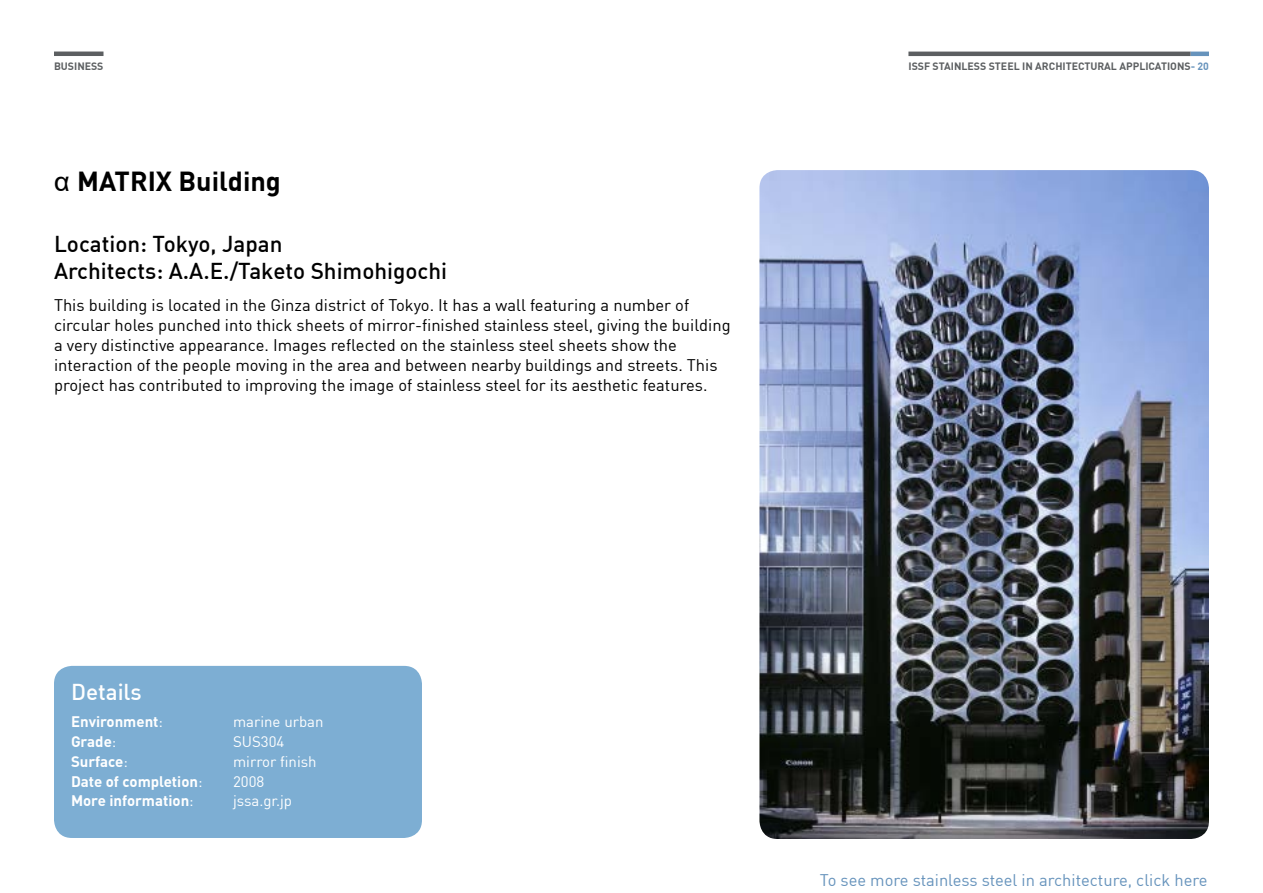
<style>
.page{position:relative;width:1263px;height:893px;background:#fff}
.page>*{position:absolute;margin:0;border:0;box-sizing:border-box;transform-origin:0 0}
._02_Header_1{font:700 27px "DIN";color:#000}
._02_Header_2{font:22.5px/27px "DIN Medium Alternate";color:#000}
._02_Header_blue_boxe{font:22.5px "DIN Medium Alternate";color:#fff}
._03_Body_text{font:16.5px/19.8px "DIN";color:#000}
._03_Body_text-2{font:16.5px "DIN";color:#6693bc}
._03_Body_text_blue_b{font:700 15px "DIN";color:#fff}
._03_Body_text_blue_b-2{font:15px "DIN";color:#fff}
.Naam_CEO{font:700 10.5px "DIN";color:#5c5f61}
.s1{font-family:"Arial";font-weight:400}
.s2{color:#6693bc}
.s3{font-weight:400}
</style>
<div class="page">
<hr style="left:908px;top:52px;width:283px;height:4px;background:#5c5f61">
<hr style="left:1191px;top:52px;width:18px;height:4px;background:#6693bc">
<div style="left:54px;top:666px;width:368px;height:172px;background:#7daed3;border-radius:18px"></div>
<img style="left:759px;top:170px;width:450px;height:669px">
<hr style="left:54px;top:52px;width:49px;height:4px;background:#5c5f61">
<p class="Naam_CEO" style="left:54px;top:60px;width:51px">BUSINESS</p>
<p class="_02_Header_1" style="left:54px;top:164px;width:228px"><span class="s1">α</span> MATRIX Building</p>
<p class="_02_Header_2" style="left:54px;top:230px;width:395px">Location: Tokyo, Japan<br>Architects: A.A.E./Taketo Shimohigochi</p>
<p class="_03_Body_text" style="left:54px;top:295px;width:678px">This building is located in the Ginza district of Tokyo. It has a wall featuring a number of circular holes punched into thick sheets of mirror-finished stainless steel, giving the building a very distinctive appearance. Images reflected on the stainless steel sheets show the interaction of the people moving in the area and between nearby buildings and streets. This project has contributed to improving the image of stainless steel for its aesthetic features.</p>
<p class="Naam_CEO" style="left:908px;top:60px;width:302px">ISSF STAINLESS STEEL IN ARCHITECTURAL APPLICATIONS<span class="s2">- 20</span></p>
<p class="_02_Header_blue_boxe" style="left:71px;top:678px;width:72px">Details</p>
<p class="_03_Body_text_blue_b" style="left:71px;top:712px;width:93px">Environment<span class="s3">:</span></p>
<p class="_03_Body_text_blue_b-2" style="left:233px;top:712px;width:92px">marine urban</p>
<p class="_03_Body_text_blue_b" style="left:71px;top:732px;width:47px">Grade<span class="s3">:</span></p>
<p class="_03_Body_text_blue_b-2" style="left:233px;top:732px;width:53px">SUS304</p>
<p class="_03_Body_text_blue_b" style="left:71px;top:752px;width:58px">Surface<span class="s3">:</span></p>
<p class="_03_Body_text_blue_b-2" style="left:233px;top:752px;width:85px">mirror finish</p>
<p class="_03_Body_text_blue_b" style="left:71px;top:771px;width:133px">Date of completion<span class="s3">:</span></p>
<p class="_03_Body_text_blue_b-2" style="left:233px;top:772px;width:33px">2008</p>
<p class="_03_Body_text_blue_b" style="left:71px;top:791px;width:124px">More information<span class="s3">:</span></p>
<p class="_03_Body_text_blue_b-2" style="left:233px;top:792px;width:61px">jssa.gr.jp</p>
<p class="_03_Body_text-2" style="left:820px;top:869px;width:389px">To see more stainless steel in architecture, click here</p>
</div>
